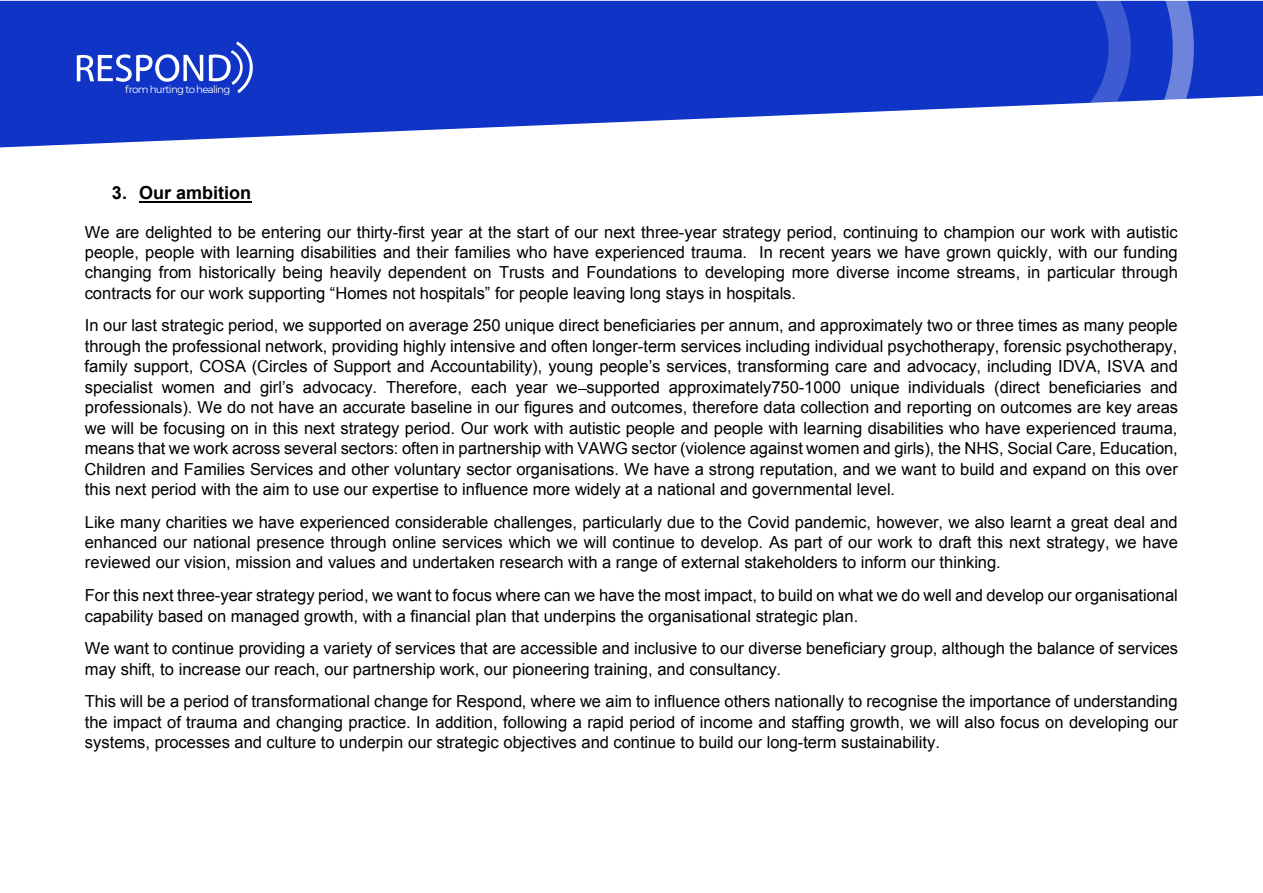
<style>
.page{position:relative;width:1263px;height:893px;background:#fff}
.page>*{position:absolute;margin:0;border:0;box-sizing:border-box;transform-origin:0 0}
.t1{font:700 18px "Arial";color:#000}
.t2{font:16.5px/20.4px "Arial";color:#000;text-align:justify}
.t3{font:10.2px "Montserrat";letter-spacing:-.07em;color:#fff}
</style>
<div class="page">
<hr style="left:139px;top:201px;width:112px;height:2px;background:#000">
<svg style="left:0;top:1px;width:1263px;height:146px;fill:#0f34c6"></svg>
<svg style="left:1059px;top:0;width:135px;height:147px"></svg>
<svg style="left:209px;top:41px;width:44px;height:52px"></svg>
<svg style="left:77px;top:54px;width:126px;height:28px"></svg>
<p class="t3" style="left:125px;top:82px;width:107px">from hurting to healing</p>
<p class="t1" style="left:112px;top:181px;width:141px">3. Our ambition</p>
<p class="t2" style="left:85px;top:222px;width:1095px">We are delighted to be entering our thirty-first year at the start of our next three-year strategy period, continuing to champion our work with autistic people, people with learning disabilities and their families who have experienced trauma. In recent years we have grown quickly, with our funding changing from historically being heavily dependent on Trusts and Foundations to developing more diverse income streams, in particular through contracts for our work supporting “Homes not hospitals” for people leaving long stays in hospitals.</p>
<p class="t2" style="left:85px;top:316px;width:1095px">In our last strategic period, we supported on average 250 unique direct beneficiaries per annum, and approximately two or three times as many people through the professional network, providing highly intensive and often longer-term services including individual psychotherapy, forensic psychotherapy, family support, COSA (Circles of Support and Accountability), young people’s services, transforming care and advocacy, including IDVA, ISVA and specialist women and girl’s advocacy. Therefore, each year we supported approximately750-1000 unique individuals (direct beneficiaries and professionals). We do not have an accurate baseline in our figures and outcomes, therefore data collection and reporting on outcomes are key areas we will be focusing on in this next strategy period. Our work with autistic people and people with learning disabilities who have experienced trauma, means that we work across several sectors: often in partnership with VAWG sector (violence against women and girls), the NHS, Social Care, Education, Children and Families Services and other voluntary sector organisations. We have a strong reputation, and we want to build and expand on this over this next period with the aim to use our expertise to influence more widely at a national and governmental level.</p>
<p class="t2" style="left:85px;top:512px;width:1095px">Like many charities we have experienced considerable challenges, particularly due to the Covid pandemic, however, we also learnt a great deal and enhanced our national presence through online services which we will continue to develop. As part of our work to draft this next strategy, we have reviewed our vision, mission and values and undertaken research with a range of external stakeholders to inform our thinking.</p>
<p class="t2" style="left:85px;top:585px;width:1095px">For this next three-year strategy period, we want to focus where can we have the most impact, to build on what we do well and develop our organisational capability based on managed growth, with a financial plan that underpins the organisational strategic plan.</p>
<p class="t2" style="left:85px;top:638px;width:1095px">We want to continue providing a variety of services that are accessible and inclusive to our diverse beneficiary group, although the balance of services may shift, to increase our reach, our partnership work, our pioneering training, and consultancy.</p>
<p class="t2" style="left:85px;top:691px;width:1095px">This will be a period of transformational change for Respond, where we aim to influence others nationally to recognise the importance of understanding the impact of trauma and changing practice. In addition, following a rapid period of income and staffing growth, we will also focus on developing our systems, processes and culture to underpin our strategic objectives and continue to build our long-term sustainability.</p>
</div>
